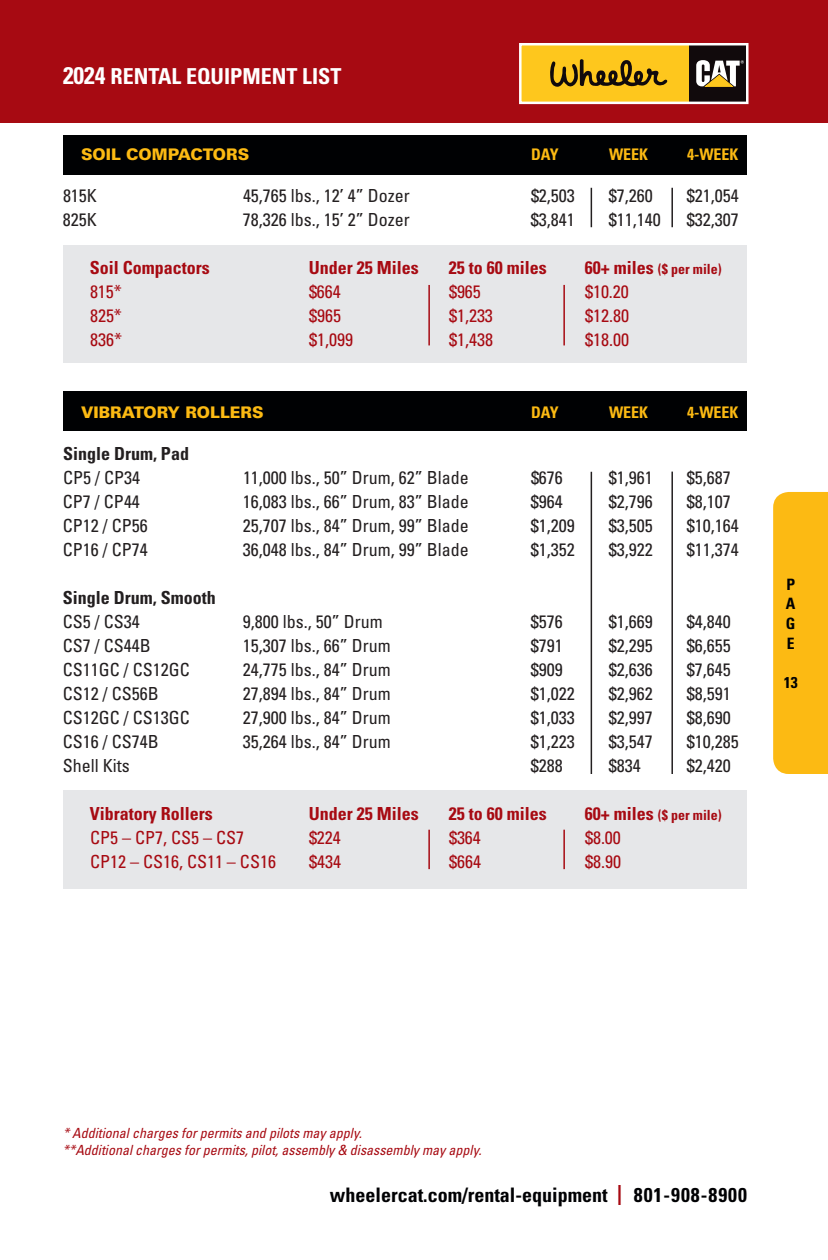
<style>
.page{position:relative;width:828px;height:1260px;background:#fff}
.page>*{position:absolute;margin:0;border:0;box-sizing:border-box;transform-origin:0 0}
.t1{font:700 condensed 22px "Univers LT Std";color:#fff}
.t2{font:700 condensed 20px "Univers LT Std";color:#000103}
.t3{font:condensed 18px "Univers LT Std";color:#231f20}
.t4{font:condensed 18px "Univers LT Std";color:#a70a12}
.t5{font:700 condensed 18px "Univers LT Std";color:#a70a12}
.t6{font:700 condensed 18px "Univers LT Std";color:#231f20}
.t7{font:900 16px "Univers LT Std";color:#fcba13}
.t8{font:700 condensed 16px "Univers LT Std";color:#fcba13}
.t9{font:700 condensed 15.6px/19.6px "Univers LT Std";color:#000103;text-align:justify}
.t10{font:italic condensed 14px/16.8px "Univers LT Std";color:#a70a12}
.t11{font:700 condensed 14px "Univers LT Std";color:#a70a12}
.s1{font-size:24px}
.s2{font-size:18px}
.s3{color:#a70a12}
</style>
<div class="page">
<div style="left:0;top:0;width:828px;height:123px;background:#a70a12"></div>
<div style="left:773px;top:492px;width:55px;height:282px;background:#fcba13"></div>
<svg style="left:519px;top:43px;width:230px;height:62px;background:#c19c38"></svg>
<div style="left:63px;top:245px;width:684px;height:118px;background:#e6e7e9"></div>
<div style="left:63px;top:791px;width:684px;height:98px;background:#e6e7e9"></div>
<div style="left:63px;top:135px;width:684px;height:39px;background:#000103"></div>
<div style="left:63px;top:391px;width:684px;height:39px;background:#000103"></div>
<hr style="left:591px;top:188px;width:1px;height:39px;background:#231f20">
<hr style="left:671px;top:188px;width:2px;height:39px;background:#231f20">
<hr style="left:591px;top:472px;width:1px;height:302px;background:#231f20">
<hr style="left:671px;top:472px;width:2px;height:302px;background:#231f20">
<hr style="left:428px;top:285px;width:2px;height:60px;background:#a70a12">
<hr style="left:563px;top:285px;width:2px;height:60px;background:#a70a12">
<hr style="left:428px;top:830px;width:2px;height:39px;background:#a70a12">
<hr style="left:563px;top:830px;width:2px;height:39px;background:#a70a12">
<p class="t1" style="left:63px;top:63px;width:280px"><span class="s1">2024</span> RENTAL EQUIPMENT LIST</p>
<p class="t7" style="left:81px;top:144px;width:170px">SOIL COMPACTORS</p>
<p class="t8" style="left:531px;top:144px;width:29px">DAY</p>
<p class="t8" style="left:609px;top:144px;width:41px">WEEK</p>
<p class="t8" style="left:687px;top:144px;width:53px">4-WEEK</p>
<p class="t3" style="left:63px;top:184px;width:35px">815K</p>
<p class="t3" style="left:243px;top:184px;width:168px">45,765 lbs., 12’ 4” Dozer</p>
<p class="t3" style="left:531px;top:184px;width:45px">$2,503</p>
<p class="t3" style="left:609px;top:184px;width:45px">$7,260</p>
<p class="t3" style="left:687px;top:184px;width:53px">$21,054</p>
<p class="t3" style="left:63px;top:208px;width:35px">825K</p>
<p class="t3" style="left:243px;top:208px;width:168px">78,326 lbs., 15’ 2” Dozer</p>
<p class="t3" style="left:531px;top:208px;width:45px">$3,841</p>
<p class="t3" style="left:609px;top:208px;width:53px">$11,140</p>
<p class="t3" style="left:687px;top:208px;width:53px">$32,307</p>
<p class="t5" style="left:90px;top:256px;width:122px">Soil Compactors</p>
<p class="t5" style="left:309px;top:256px;width:111px">Under 25 Miles</p>
<p class="t5" style="left:449px;top:256px;width:99px">25 to 60 miles</p>
<p class="t11" style="left:585px;top:260px;width:138px"><span class="s2">60+ miles</span> ($ per mile)</p>
<p class="t4" style="left:90px;top:280px;width:33px">815*</p>
<p class="t4" style="left:309px;top:280px;width:33px">$664</p>
<p class="t4" style="left:449px;top:280px;width:33px">$965</p>
<p class="t4" style="left:585px;top:280px;width:45px">$10.20</p>
<p class="t4" style="left:90px;top:304px;width:33px">825*</p>
<p class="t4" style="left:309px;top:304px;width:33px">$965</p>
<p class="t4" style="left:449px;top:304px;width:45px">$1,233</p>
<p class="t4" style="left:585px;top:304px;width:45px">$12.80</p>
<p class="t4" style="left:90px;top:328px;width:33px">836*</p>
<p class="t4" style="left:309px;top:328px;width:45px">$1,099</p>
<p class="t4" style="left:449px;top:328px;width:45px">$1,438</p>
<p class="t4" style="left:585px;top:328px;width:45px">$18.00</p>
<p class="t7" style="left:81px;top:402px;width:184px">VIBRATORY ROLLERS</p>
<p class="t8" style="left:531px;top:402px;width:29px">DAY</p>
<p class="t8" style="left:609px;top:402px;width:41px">WEEK</p>
<p class="t8" style="left:687px;top:402px;width:53px">4-WEEK</p>
<p class="t6" style="left:63px;top:442px;width:127px">Single Drum, Pad</p>
<p class="t3" style="left:63px;top:466px;width:79px">CP5 / CP34</p>
<p class="t3" style="left:243px;top:466px;width:227px">11,000 lbs., 50” Drum, 62” Blade</p>
<p class="t3" style="left:531px;top:466px;width:33px">$676</p>
<p class="t3" style="left:609px;top:466px;width:45px">$1,961</p>
<p class="t3" style="left:687px;top:466px;width:45px">$5,687</p>
<p class="t3" style="left:63px;top:490px;width:79px">CP7 / CP44</p>
<p class="t3" style="left:243px;top:490px;width:227px">16,083 lbs., 66” Drum, 83” Blade</p>
<p class="t3" style="left:531px;top:490px;width:33px">$964</p>
<p class="t3" style="left:609px;top:490px;width:45px">$2,796</p>
<p class="t3" style="left:687px;top:490px;width:45px">$8,107</p>
<p class="t3" style="left:63px;top:514px;width:86px">CP12 / CP56</p>
<p class="t3" style="left:243px;top:514px;width:227px">25,707 lbs., 84” Drum, 99” Blade</p>
<p class="t3" style="left:531px;top:514px;width:45px">$1,209</p>
<p class="t3" style="left:609px;top:514px;width:45px">$3,505</p>
<p class="t3" style="left:687px;top:514px;width:53px">$10,164</p>
<p class="t3" style="left:63px;top:538px;width:86px">CP16 / CP74</p>
<p class="t3" style="left:243px;top:538px;width:227px">36,048 lbs., 84” Drum, 99” Blade</p>
<p class="t3" style="left:531px;top:538px;width:45px">$1,352</p>
<p class="t3" style="left:609px;top:538px;width:45px">$3,922</p>
<p class="t3" style="left:687px;top:538px;width:53px">$11,374</p>
<p class="t6" style="left:63px;top:586px;width:154px">Single Drum, Smooth</p>
<p class="t3" style="left:63px;top:610px;width:79px">CS5 / CS34</p>
<p class="t3" style="left:243px;top:610px;width:141px">9,800 lbs., 50” Drum</p>
<p class="t3" style="left:531px;top:610px;width:33px">$576</p>
<p class="t3" style="left:609px;top:610px;width:45px">$1,669</p>
<p class="t3" style="left:687px;top:610px;width:45px">$4,840</p>
<p class="t3" style="left:63px;top:634px;width:90px">CS7 / CS44B</p>
<p class="t3" style="left:243px;top:634px;width:149px">15,307 lbs., 66” Drum</p>
<p class="t3" style="left:531px;top:634px;width:33px">$791</p>
<p class="t3" style="left:609px;top:634px;width:45px">$2,295</p>
<p class="t3" style="left:687px;top:634px;width:45px">$6,655</p>
<p class="t3" style="left:63px;top:658px;width:129px">CS11GC / CS12GC</p>
<p class="t3" style="left:243px;top:658px;width:149px">24,775 lbs., 84” Drum</p>
<p class="t3" style="left:531px;top:658px;width:33px">$909</p>
<p class="t3" style="left:609px;top:658px;width:45px">$2,636</p>
<p class="t3" style="left:687px;top:658px;width:45px">$7,645</p>
<p class="t3" style="left:63px;top:682px;width:97px">CS12 / CS56B</p>
<p class="t3" style="left:243px;top:682px;width:149px">27,894 lbs., 84” Drum</p>
<p class="t3" style="left:531px;top:682px;width:45px">$1,022</p>
<p class="t3" style="left:609px;top:682px;width:45px">$2,962</p>
<p class="t3" style="left:687px;top:682px;width:45px">$8,591</p>
<p class="t3" style="left:63px;top:706px;width:129px">CS12GC / CS13GC</p>
<p class="t3" style="left:243px;top:706px;width:149px">27,900 lbs., 84” Drum</p>
<p class="t3" style="left:531px;top:706px;width:45px">$1,033</p>
<p class="t3" style="left:609px;top:706px;width:45px">$2,997</p>
<p class="t3" style="left:687px;top:706px;width:45px">$8,690</p>
<p class="t3" style="left:63px;top:730px;width:97px">CS16 / CS74B</p>
<p class="t3" style="left:243px;top:730px;width:149px">35,264 lbs., 84” Drum</p>
<p class="t3" style="left:531px;top:730px;width:45px">$1,223</p>
<p class="t3" style="left:609px;top:730px;width:45px">$3,547</p>
<p class="t3" style="left:687px;top:730px;width:53px">$10,285</p>
<p class="t3" style="left:63px;top:754px;width:68px">Shell Kits</p>
<p class="t3" style="left:531px;top:754px;width:33px">$288</p>
<p class="t3" style="left:609px;top:754px;width:33px">$834</p>
<p class="t3" style="left:687px;top:754px;width:45px">$2,420</p>
<p class="t5" style="left:90px;top:802px;width:124px">Vibratory Rollers</p>
<p class="t5" style="left:309px;top:802px;width:111px">Under 25 Miles</p>
<p class="t5" style="left:449px;top:802px;width:99px">25 to 60 miles</p>
<p class="t11" style="left:585px;top:806px;width:138px"><span class="s2">60+ miles</span> ($ per mile)</p>
<p class="t4" style="left:90px;top:826px;width:156px">CP5 – CP7, CS5 – CS7</p>
<p class="t4" style="left:309px;top:826px;width:33px">$224</p>
<p class="t4" style="left:449px;top:826px;width:33px">$364</p>
<p class="t4" style="left:585px;top:826px;width:37px">$8.00</p>
<p class="t4" style="left:90px;top:850px;width:187px">CP12 – CS16, CS11 – CS16</p>
<p class="t4" style="left:309px;top:850px;width:33px">$434</p>
<p class="t4" style="left:449px;top:850px;width:33px">$664</p>
<p class="t4" style="left:585px;top:850px;width:37px">$8.90</p>
<p class="t9" style="left:786px;top:574px;width:11px">P A G E</p>
<p class="t9" style="left:784px;top:672px;width:15px">13</p>
<p class="t10" style="left:63px;top:1125px;width:424px">*Additionalchargesforpermitsand pilotsmayapply. **Additionalchargesforpermits,pilot,assembly&amp; disassemblymayapply.</p>
<p class="t2" style="left:330px;top:1182px;width:419px">wheelercat.com/rental-equipment <span class="s3">|</span> 801-908-8900</p>
</div>
